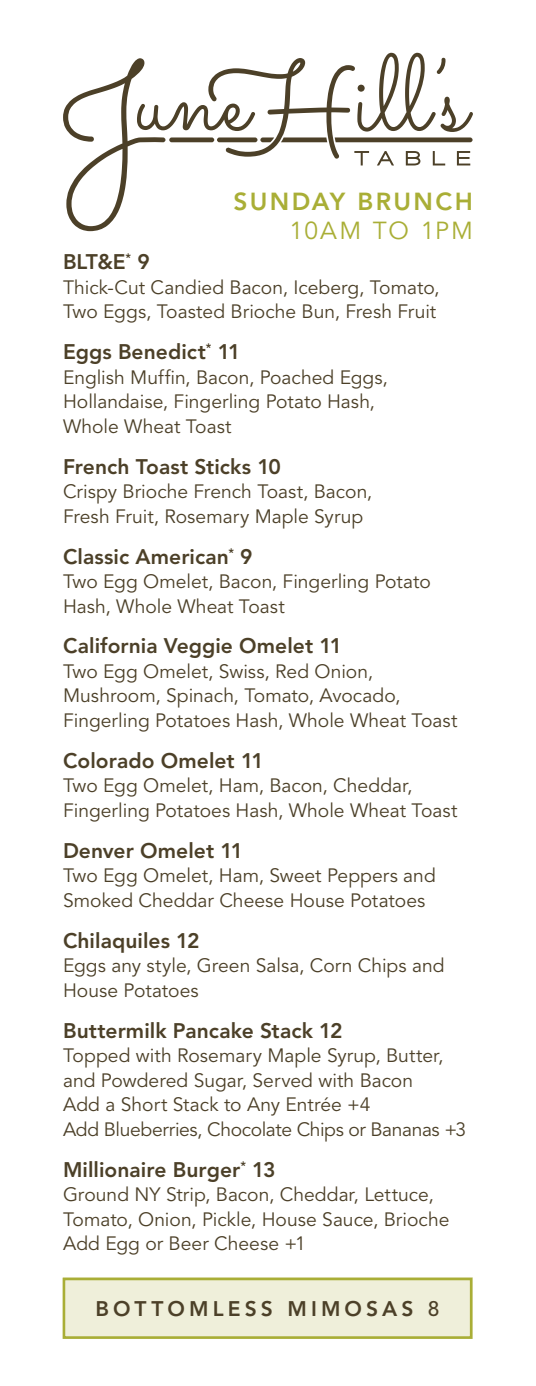
<style>
.page{position:relative;width:536px;height:1386px;background:#fff}
.page>*{position:absolute;margin:0;border:0;box-sizing:border-box;transform-origin:0 0}
.section{font:800 24.5px "Avenir LT Std";letter-spacing:.095em;color:#a9ae36}
.section-2{font:24.5px "Avenir LT Std";letter-spacing:.07em;color:#a9ae36}
.Item{font:800 21px "Avenir LT Std";letter-spacing:.005em;color:#4c4028}
.section-3{font:800 21px "Avenir LT Std";letter-spacing:.195em;color:#4c4028}
.Description{font:19.25px/24.5px "Avenir LT Std";color:#4c4028}
.s1{font-weight:500}
</style>
<div class="page">
<div style="left:63px;top:1278px;width:409px;height:61px;background:#efefda"></div>
<div style="left:63px;top:1278px;width:409px;height:61px;border:3px solid #a9ae36"></div>
<svg style="left:63px;top:53px;width:409px;height:178px"></svg>
<p class="section" style="left:233px;top:187px;width:241px">SUNDAY BRUNCH</p>
<p class="section-2" style="left:289px;top:217px;width:185px">10AM TO 1PM</p>
<p class="Item" style="left:63px;top:249px;width:88px">BLT&amp;E<sup>*</sup> 9</p>
<p class="Description" style="left:63px;top:275px;width:378px">Thick-Cut Candied Bacon, Iceberg, Tomato,<br>Two Eggs, Toasted Brioche Bun, Fresh Fruit</p>
<p class="Item" style="left:63px;top:339px;width:179px">Eggs Benedict<sup>*</sup> 11</p>
<p class="Description" style="left:63px;top:365px;width:326px">English Muffin, Bacon, Poached Eggs,<br>Hollandaise, Fingerling Potato Hash,<br>Whole Wheat Toast</p>
<p class="Item" style="left:63px;top:454px;width:219px">French Toast Sticks 10</p>
<p class="Description" style="left:63px;top:480px;width:310px">Crispy Brioche French Toast, Bacon,<br>Fresh Fruit, Rosemary Maple Syrup</p>
<p class="Item" style="left:63px;top:544px;width:191px">Classic American<sup>*</sup> 9</p>
<p class="Description" style="left:63px;top:570px;width:369px">Two Egg Omelet, Bacon, Fingerling Potato<br>Hash, Whole Wheat Toast</p>
<p class="Item" style="left:63px;top:634px;width:281px">California Veggie Omelet 11</p>
<p class="Description" style="left:63px;top:660px;width:396px">Two Egg Omelet, Swiss, Red Onion,<br>Mushroom, Spinach, Tomato, Avocado,<br>Fingerling Potatoes Hash, Whole Wheat Toast</p>
<p class="Item" style="left:63px;top:748px;width:202px">Colorado Omelet 11</p>
<p class="Description" style="left:63px;top:774px;width:396px">Two Egg Omelet, Ham, Bacon, Cheddar,<br>Fingerling Potatoes Hash, Whole Wheat Toast</p>
<p class="Item" style="left:63px;top:838px;width:182px">Denver Omelet 11</p>
<p class="Description" style="left:63px;top:864px;width:374px">Two Egg Omelet, Ham, Sweet Peppers and<br>Smoked Cheddar Cheese House Potatoes</p>
<p class="Item" style="left:63px;top:928px;width:138px">Chilaquiles 12</p>
<p class="Description" style="left:63px;top:954px;width:383px">Eggs any style, Green Salsa, Corn Chips and<br>House Potatoes</p>
<p class="Item" style="left:63px;top:1018px;width:281px">Buttermilk Pancake Stack 12</p>
<p class="Description" style="left:63px;top:1044px;width:404px">Topped with Rosemary Maple Syrup, Butter, and Powdered Sugar, Served with Bacon<br>Add a Short Stack to Any Entrée +4<br>Add Blueberries, Chocolate Chips or Bananas +3</p>
<p class="Item" style="left:63px;top:1157px;width:214px">Millionaire Burger<sup>*</sup> 13</p>
<p class="Description" style="left:63px;top:1183px;width:388px">Ground NY Strip, Bacon, Cheddar, Lettuce,<br>Tomato, Onion, Pickle, House Sauce, Brioche<br>Add Egg or Beer Cheese +1</p>
<p class="section-3" style="left:95px;top:1296px;width:345px">BOTTOMLESS MIMOSAS <span class="s1">8</span></p>
</div>
